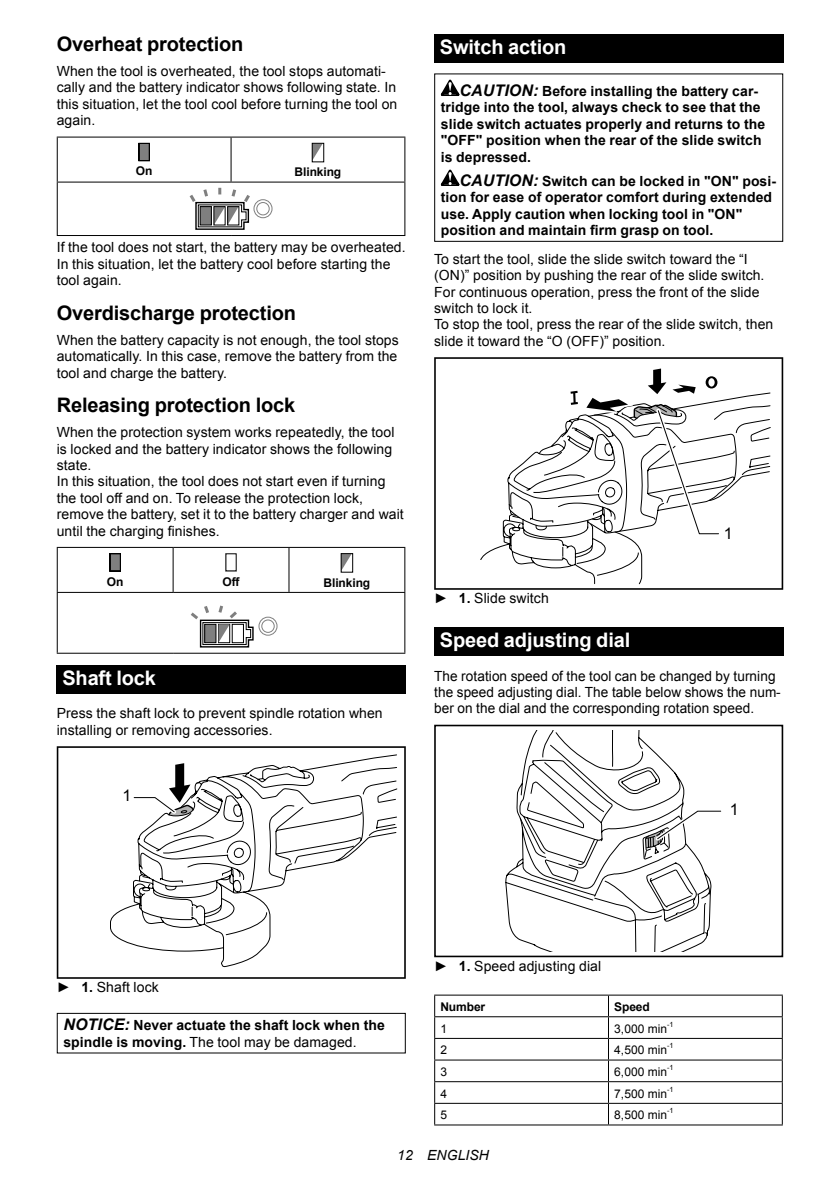
<style>
.page{position:relative;width:840px;height:1191px;background:#fff}
.page>*{position:absolute;margin:0;border:0;box-sizing:border-box;transform-origin:0 0}
.t1{font:700 20px "Arial";letter-spacing:-.01em;color:#000}
.t2{font:700 20px "Arial";letter-spacing:-.01em;color:#fff}
.t3{font:16px "Arial";color:#000}
.t4{font:14px/16.4px "Arial";letter-spacing:.005em;color:#000}
.t5{font:700 14px/16.4px "Arial";letter-spacing:.005em;color:#000}
.t6{font:italic 14px "Arial";letter-spacing:.005em;color:#000}
.t7{font:12px "Arial";letter-spacing:.005em;color:#000}
.t8{font:700 12px "Arial";letter-spacing:-.01em;color:#000}
.t9{font:7.2px "Arial";color:#000}
.s1{font-style:italic;font-size:16px}
.s2{font-weight:700}
.s3{font-weight:400}
</style>
<div class="page">
<hr style="left:57px;top:137px;width:174px;height:1px;background:#000">
<hr style="left:57px;top:138px;width:1px;height:44px;background:#000">
<hr style="left:231px;top:137px;width:174px;height:1px;background:#000">
<hr style="left:230px;top:138px;width:1px;height:44px;background:#000">
<hr style="left:404px;top:138px;width:1px;height:44px;background:#000">
<hr style="left:57px;top:182px;width:174px;height:1px;background:#000">
<hr style="left:57px;top:183px;width:1px;height:52px;background:#000">
<hr style="left:231px;top:182px;width:174px;height:1px;background:#000">
<hr style="left:404px;top:183px;width:1px;height:52px;background:#000">
<hr style="left:57px;top:235px;width:174px;height:1px;background:#000">
<hr style="left:231px;top:235px;width:174px;height:1px;background:#000">
<svg style="left:141px;top:145px;width:6px;height:14px"></svg>
<div style="left:138px;top:143px;width:12px;height:18px;border:1px solid #000"></div>
<svg style="left:313px;top:145px;width:9px;height:14px"></svg>
<div style="left:311px;top:143px;width:13px;height:19px;border:1px solid #000"></div>
<svg style="left:189px;top:188px;width:83px;height:42px"></svg>
<hr style="left:57px;top:547px;width:116px;height:1px;background:#000">
<hr style="left:57px;top:548px;width:1px;height:44px;background:#000">
<hr style="left:173px;top:547px;width:116px;height:1px;background:#000">
<hr style="left:172px;top:548px;width:1px;height:44px;background:#000">
<hr style="left:289px;top:547px;width:116px;height:1px;background:#000">
<hr style="left:288px;top:548px;width:1px;height:44px;background:#000">
<hr style="left:404px;top:548px;width:1px;height:44px;background:#000">
<hr style="left:57px;top:592px;width:116px;height:1px;background:#000">
<hr style="left:57px;top:593px;width:1px;height:59px;background:#000">
<hr style="left:173px;top:592px;width:116px;height:1px;background:#000">
<hr style="left:289px;top:592px;width:116px;height:1px;background:#000">
<hr style="left:404px;top:593px;width:1px;height:59px;background:#000">
<hr style="left:57px;top:652px;width:116px;height:1px;background:#000">
<hr style="left:173px;top:652px;width:116px;height:1px;background:#000">
<hr style="left:289px;top:652px;width:116px;height:1px;background:#000">
<svg style="left:112px;top:555px;width:6px;height:14px"></svg>
<div style="left:109px;top:553px;width:12px;height:18px;border:1px solid #000"></div>
<div style="left:225px;top:553px;width:12px;height:18px;background:#4d4d4d"></div>
<div style="left:226px;top:554px;width:10px;height:17px;background:#fff"></div>
<svg style="left:342px;top:555px;width:9px;height:15px"></svg>
<div style="left:340px;top:553px;width:13px;height:19px;border:1px solid #000"></div>
<svg style="left:191px;top:605px;width:86px;height:42px"></svg>
<div style="left:57px;top:665px;width:348px;height:28px;background:#000"></div>
<svg style="left:57px;top:746px;width:348px;height:232px"></svg>
<div style="left:57px;top:1012px;width:348px;height:41px;border:1px solid #000"></div>
<div style="left:434px;top:34px;width:348px;height:29px;background:#000"></div>
<svg style="left:440px;top:80px;width:19px;height:16px"></svg>
<svg style="left:440px;top:170px;width:19px;height:16px"></svg>
<div style="left:434px;top:73px;width:348px;height:169px;border:1px solid #000"></div>
<svg style="left:434px;top:357px;width:348px;height:233px"></svg>
<div style="left:434px;top:627px;width:348px;height:28px;background:#000"></div>
<div style="left:434px;top:724px;width:348px;height:233px;border:2px solid #000"></div>
<svg style="left:505px;top:730px;width:216px;height:221px"></svg>
<hr style="left:434px;top:994px;width:174px;height:1px;background:#000">
<hr style="left:608px;top:994px;width:174px;height:1px;background:#000">
<hr style="left:434px;top:1016px;width:174px;height:1px;background:#000">
<hr style="left:608px;top:1016px;width:174px;height:1px;background:#000">
<hr style="left:434px;top:1038px;width:174px;height:1px;background:#000">
<hr style="left:608px;top:1038px;width:174px;height:1px;background:#000">
<hr style="left:434px;top:1059px;width:174px;height:1px;background:#000">
<hr style="left:608px;top:1059px;width:174px;height:1px;background:#000">
<hr style="left:434px;top:1081px;width:174px;height:1px;background:#000">
<hr style="left:608px;top:1081px;width:174px;height:1px;background:#000">
<hr style="left:434px;top:1102px;width:174px;height:1px;background:#000">
<svg style="left:434px;top:995px;width:1px;height:129px"></svg>
<hr style="left:608px;top:1102px;width:174px;height:1px;background:#000">
<svg style="left:781px;top:995px;width:1px;height:129px"></svg>
<hr style="left:434px;top:1124px;width:174px;height:1px;background:#000">
<hr style="left:608px;top:1124px;width:174px;height:1px;background:#000">
<h1 class="t1" style="left:57px;top:37px;width:188px">Overheat protection</h1>
<p class="t4" style="left:57px;top:64px;width:342px">When the tool is overheated, the tool stops automati&shy;cally and the battery indicator shows following state. In this situation, let the tool cool before turning the tool on again.</p>
<p class="t8" style="left:136px;top:167px;width:18px">On</p>
<p class="t8" style="left:294px;top:168px;width:48px">Blinking</p>
<p class="t4" style="left:57px;top:239px;width:350px">If the tool does not start, the battery may be overheated.<br>In this situation, let the battery cool before starting the tool again.</p>
<h1 class="t1" style="left:57px;top:305px;width:241px">Overdischarge protection</h1>
<p class="t4" style="left:57px;top:332px;width:343px;text-align:justify">When the battery capacity is not enough, the tool stops automatically. In this case, remove the battery from the tool and charge the battery.</p>
<h1 class="t1" style="left:57px;top:398px;width:240px">Releasing protection lock</h1>
<p class="t4" style="left:57px;top:424px;width:348px">When the protection system works repeatedly, the tool is locked and the battery indicator shows the following state.<br>In this situation, the tool does not start even if turning the tool off and on. To release the protection lock, remove the battery, set it to the battery charger and wait until the charging finishes.</p>
<p class="t8" style="left:107px;top:577px;width:18px">On</p>
<p class="t8" style="left:222px;top:577px;width:19px">Off</p>
<p class="t8" style="left:323px;top:578px;width:48px">Blinking</p>
<h1 class="t2" style="left:62px;top:670px;width:95px">Shaft lock</h1>
<p class="t4" style="left:57px;top:706px;width:327px">Press the shaft lock to prevent spindle rotation when installing or removing accessories.</p>
<p class="t3" style="left:122px;top:786px;width:10px">1</p>
<h1 class="t2" style="left:439px;top:39px;width:128px">Switch action</h1>
<p class="t5" style="left:440px;top:84px;width:326px;text-indent:19px"><span class="s1">CAUTION:</span> Before installing the battery car&shy;tridge into the tool, always check to see that the slide switch actuates properly and returns to the "OFF" position when the rear of the slide switch is depressed.</p>
<p class="t5" style="left:440px;top:174px;width:336px;text-indent:19px"><span class="s1">CAUTION:</span> Switch can be locked in "ON" posi&shy;tion for ease of operator comfort during extended use. Apply caution when locking tool in "ON" position and maintain firm grasp on tool.</p>
<p class="t4" style="left:434px;top:251px;width:340px">To start the tool, slide the slide switch toward the “I (ON)” position by pushing the rear of the slide switch.<br>For continuous operation, press the front of the slide switch to lock it.<br>To stop the tool, press the rear of the slide switch, then slide it toward the “O (OFF)” position.</p>
<p class="t3" style="left:723px;top:524px;width:10px">1</p>
<p class="t4" style="left:434px;top:590px;width:116px">► <span class="s2">1.</span> Slide switch</p>
<h1 class="t2" style="left:439px;top:632px;width:192px">Speed adjusting dial</h1>
<p class="t4" style="left:434px;top:667px;width:348px">The rotation speed of the tool can be changed by turning the speed adjusting dial. The table below shows the num&shy;ber on the dial and the corresponding rotation speed.</p>
<p class="t3" style="left:729px;top:800px;width:10px">1</p>
<p class="t4" style="left:57px;top:979px;width:103px">► <span class="s2">1.</span> Shaft lock</p>
<p class="t5" style="left:63px;top:1018px;width:323px"><span class="s1">NOTICE:</span> Never actuate the shaft lock when the spindle is moving. <span class="s3">The tool may be damaged.</span></p>
<p class="t4" style="left:434px;top:957px;width:168px">► <span class="s2">1.</span> Speed adjusting dial</p>
<p class="t8" style="left:440px;top:1002px;width:46px">Number</p>
<p class="t8" style="left:613px;top:1002px;width:37px">Speed</p>
<p class="t7" style="left:440px;top:1024px;width:8px">1</p>
<p class="t7" style="left:613px;top:1024px;width:54px">3,000 min</p>
<p class="t9" style="left:666px;top:1021px;width:8px">-1</p>
<p class="t7" style="left:440px;top:1045px;width:8px">2</p>
<p class="t7" style="left:613px;top:1045px;width:54px">4,500 min</p>
<p class="t9" style="left:666px;top:1043px;width:8px">-1</p>
<p class="t7" style="left:440px;top:1067px;width:8px">3</p>
<p class="t7" style="left:613px;top:1067px;width:54px">6,000 min</p>
<p class="t9" style="left:666px;top:1064px;width:8px">-1</p>
<p class="t7" style="left:440px;top:1089px;width:8px">4</p>
<p class="t7" style="left:613px;top:1089px;width:54px">7,500 min</p>
<p class="t9" style="left:666px;top:1086px;width:8px">-1</p>
<p class="t7" style="left:440px;top:1110px;width:8px">5</p>
<p class="t7" style="left:613px;top:1110px;width:54px">8,500 min</p>
<p class="t9" style="left:666px;top:1108px;width:8px">-1</p>
<p class="t6" style="left:397px;top:1147px;width:93px">12 ENGLISH</p>
</div>
